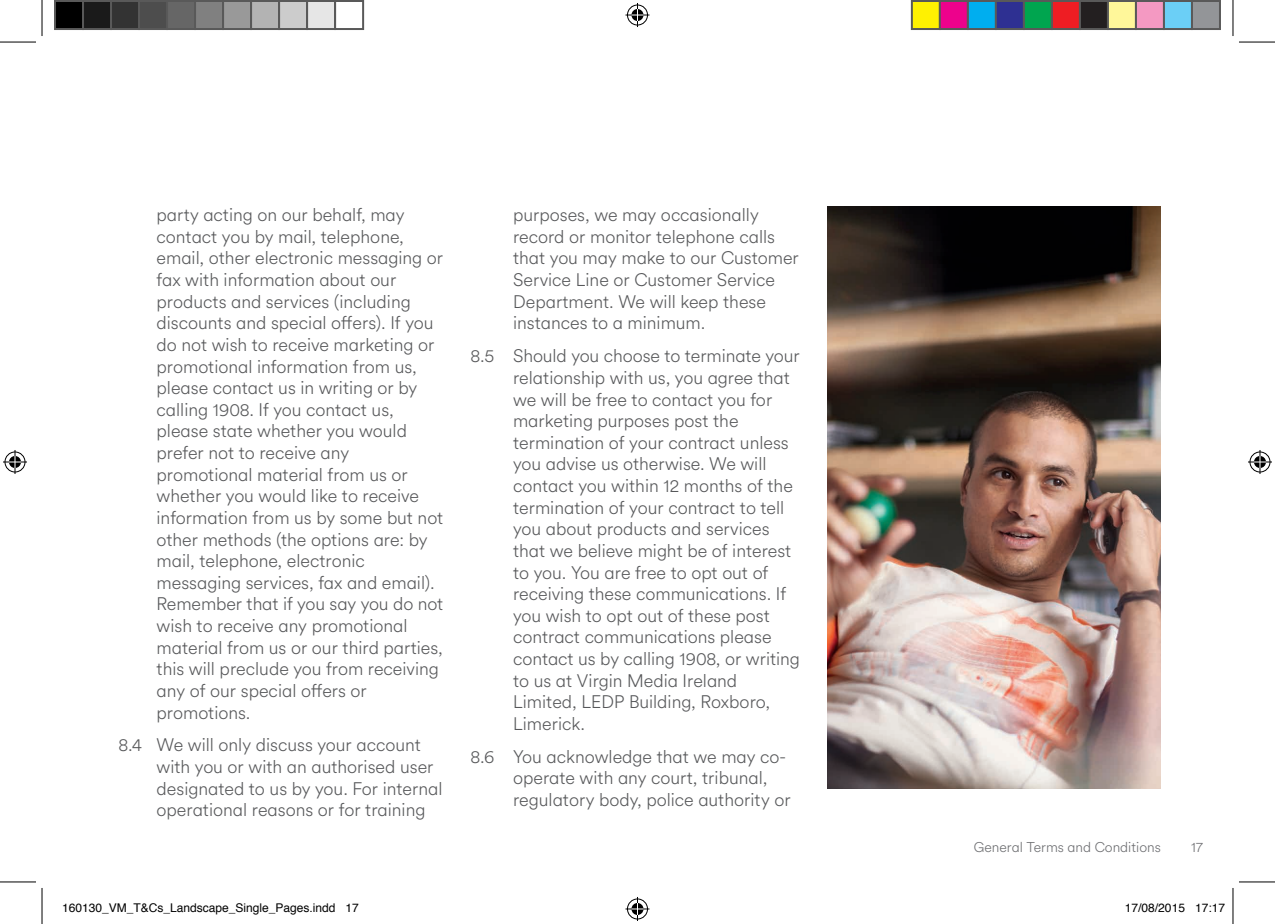
<style>
.page{position:relative;width:1275px;height:924px;background:#fff}
.page>*{position:absolute;margin:0;border:0;box-sizing:border-box;transform-origin:0 0}
.t1{font:300 18px/21.6px "VM Circular Whisper";color:#57585a}
.t2{font:300 14px "VM Circular Whisper";color:#6c6d70}
.t3{font:12px "Helvetica";color:#000}
</style>
<div class="page">
<img style="left:827px;top:206px;width:334px;height:581px">
<hr style="left:0;top:42px;width:36px;height:1px;background:#000">
<hr style="left:1239px;top:42px;width:36px;height:1px;background:#000">
<hr style="left:0;top:881px;width:36px;height:1px;background:#000">
<hr style="left:1239px;top:881px;width:36px;height:1px;background:#000">
<hr style="left:42px;top:0;width:1px;height:36px;background:#000">
<hr style="left:42px;top:887px;width:1px;height:36px;background:#000">
<hr style="left:1232px;top:0;width:1px;height:36px;background:#000">
<hr style="left:1232px;top:887px;width:1px;height:36px;background:#000">
<svg style="left:625px;top:3px;width:24px;height:24px"></svg>
<svg style="left:625px;top:897px;width:24px;height:23px"></svg>
<svg style="left:3px;top:450px;width:24px;height:24px"></svg>
<svg style="left:1248px;top:450px;width:24px;height:24px"></svg>
<div style="left:55px;top:1px;width:28px;height:28px;background:#000"></div>
<div style="left:54px;top:0;width:30px;height:30px;border:2px solid #595959"></div>
<div style="left:83px;top:1px;width:28px;height:28px;background:#1a1a1a"></div>
<div style="left:82px;top:0;width:30px;height:30px;border:2px solid #595959"></div>
<div style="left:111px;top:1px;width:28px;height:28px;background:#333"></div>
<div style="left:110px;top:0;width:30px;height:30px;border:2px solid #595959"></div>
<div style="left:139px;top:1px;width:28px;height:28px;background:#4d4d4d"></div>
<div style="left:138px;top:0;width:30px;height:30px;border:2px solid #595959"></div>
<div style="left:167px;top:1px;width:28px;height:28px;background:#666"></div>
<div style="left:166px;top:0;width:30px;height:30px;border:2px solid #595959"></div>
<div style="left:195px;top:1px;width:28px;height:28px;background:#808080"></div>
<div style="left:194px;top:0;width:30px;height:30px;border:2px solid #595959"></div>
<div style="left:223px;top:1px;width:28px;height:28px;background:#999"></div>
<div style="left:222px;top:0;width:30px;height:30px;border:2px solid #595959"></div>
<div style="left:251px;top:1px;width:28px;height:28px;background:#b3b3b3"></div>
<div style="left:250px;top:0;width:30px;height:30px;border:2px solid #595959"></div>
<div style="left:279px;top:1px;width:28px;height:28px;background:#ccc"></div>
<div style="left:278px;top:0;width:30px;height:30px;border:2px solid #595959"></div>
<div style="left:307px;top:1px;width:28px;height:28px;background:#e6e6e6"></div>
<div style="left:306px;top:0;width:30px;height:30px;border:2px solid #595959"></div>
<div style="left:334px;top:0;width:30px;height:30px;border:2px solid #595959"></div>
<div style="left:912px;top:1px;width:28px;height:28px;background:#fff101"></div>
<div style="left:911px;top:0;width:30px;height:30px;border:2px solid #595959"></div>
<div style="left:940px;top:1px;width:28px;height:28px;background:#ed028c"></div>
<div style="left:939px;top:0;width:30px;height:30px;border:2px solid #595959"></div>
<div style="left:968px;top:1px;width:28px;height:28px;background:#00aeef"></div>
<div style="left:967px;top:0;width:30px;height:30px;border:2px solid #595959"></div>
<div style="left:996px;top:1px;width:28px;height:28px;background:#2e3092"></div>
<div style="left:995px;top:0;width:30px;height:30px;border:2px solid #595959"></div>
<div style="left:1024px;top:1px;width:28px;height:28px;background:#00a54f"></div>
<div style="left:1023px;top:0;width:30px;height:30px;border:2px solid #595959"></div>
<div style="left:1052px;top:1px;width:28px;height:28px;background:#ee1d23"></div>
<div style="left:1051px;top:0;width:30px;height:30px;border:2px solid #595959"></div>
<div style="left:1080px;top:1px;width:28px;height:28px;background:#231f20"></div>
<div style="left:1079px;top:0;width:30px;height:30px;border:2px solid #595959"></div>
<div style="left:1108px;top:1px;width:28px;height:28px;background:#fff79a"></div>
<div style="left:1107px;top:0;width:30px;height:30px;border:2px solid #595959"></div>
<div style="left:1136px;top:1px;width:28px;height:28px;background:#f499c2"></div>
<div style="left:1135px;top:0;width:30px;height:30px;border:2px solid #595959"></div>
<div style="left:1164px;top:1px;width:28px;height:28px;background:#6bcff6"></div>
<div style="left:1163px;top:0;width:30px;height:30px;border:2px solid #595959"></div>
<div style="left:1192px;top:1px;width:28px;height:28px;background:#939598"></div>
<div style="left:1191px;top:0;width:30px;height:30px;border:2px solid #595959"></div>
<p class="t1" style="left:157px;top:203px;width:288px">party acting on our behalf, may contact you by mail, telephone, email, other electronic messaging or fax with information about our products and services (including discounts and special offers). If you do not wish to receive marketing or promotional information from us, please contact us in writing or by calling 1908. If you contact us, please state whether you would prefer not to receive any promotional material from us or whether you would like to receive information from us by some but not other methods (the options are: by mail, telephone, electronic messaging services, fax and email).<br>Remember that if you say you do not wish to receive any promotional material from us or our third parties, this will preclude you from receiving any of our special offers or promotions.</p>
<p class="t1" style="left:157px;top:733px;width:287px;text-indent:-38px">8.4 We will only discuss your account with you or with an authorised user designated to us by you. For internal operational reasons or for training</p>
<p class="t1" style="left:513px;top:203px;width:287px">purposes, we may occasionally record or monitor telephone calls that you may make to our Customer<br>Service Line or Customer Service<br>Department. We will keep these instances to a minimum.</p>
<p class="t1" style="left:513px;top:344px;width:288px;text-indent:-43px">8.5 Should you choose to terminate your relationship with us, you agree that we will be free to contact you for marketing purposes post the termination of your contract unless you advise us otherwise. We will contact you within 12 months of the termination of your contract to tell you about products and services that we believe might be of interest to you. You are free to opt out of receiving these communications. If you wish to opt out of these post contract communications please contact us by calling 1908, or writing to us at Virgin Media Ireland<br>Limited, LEDP Building, Roxboro,<br>Limerick.</p>
<p class="t1" style="left:513px;top:744px;width:279px;text-indent:-43px">8.6 You acknowledge that we may co&shy;operate with any court, tribunal, regulatory body, police authority or</p>
<p class="t2" style="left:974px;top:837px;width:189px">General Terms and Conditions</p>
<p class="t2" style="left:1191px;top:837px;width:13px">17</p>
<p class="t3" style="left:62px;top:898px;width:298px">160130_VM_T&amp;Cs_Landscape_Single_Pages.indd 17</p>
<p class="t3" style="left:1125px;top:898px;width:102px">17/08/2015 17:17</p>
</div>
